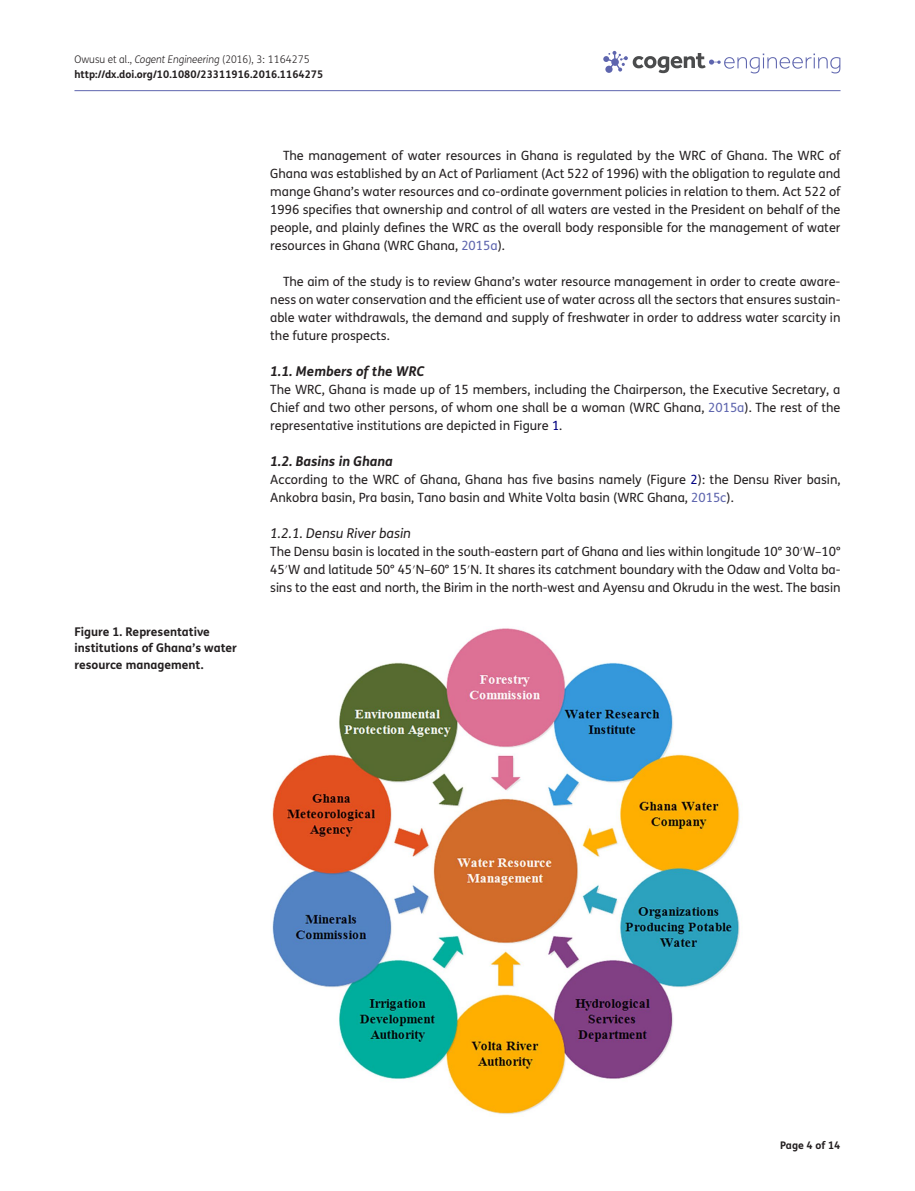
<style>
.page{position:relative;width:915px;height:1191px;background:#fff}
.page>*{position:absolute;margin:0;border:0;box-sizing:border-box;transform-origin:0 0}
.t1{font:italic 700 13.5px "FS Me Pro";color:#231f20}
.t2{font:italic 13.5px "FS Me Pro";color:#231f20}
.t3{font:12.75px/18px "FS Me Pro";color:#231f20;text-align:justify}
.t4{font:700 12px/16.5px "FS Me Pro";color:#231f20}
.t5{font:700 10.5px/15px "FS Me Pro";color:#231f20}
.s1{font-weight:300}
.s2{font-weight:300;font-style:italic}
.s3{color:#5e65ae}
.s4{color:#000080}
.s5{font-family:"STIX"}
</style>
<div class="page">
<svg style="left:603px;top:51px;width:237px;height:22px"></svg>
<hr style="left:74px;top:90px;width:766px;height:1px;background:#5e65ae">
<img style="left:272px;top:628px;width:468px;height:486px">
<p class="t5" style="left:74px;top:51px;width:250px"><span class="s1">Owusu et al.,</span> <span class="s2">Cogent Engineering</span> <span class="s1">(2016), 3: 1164275 </span>http://dx.doi.org/10.1080/23311916.2016.1164275</p>
<p class="t4" style="left:74px;top:623px;width:164px">Figure 1. Representative institutions of Ghana’s water resource management.</p>
<p class="t3" style="left:270px;top:146px;width:571px;text-indent:13px">The management of water resources in Ghana is regulated by the WRC of Ghana. The WRC of Ghana was established by an Act of Parliament (Act 522 of 1996) with the obligation to regulate and mange Ghana’s water resources and co-ordinate government policies in relation to them. Act 522 of 1996 specifies that ownership and control of all waters are vested in the President on behalf of the people, and plainly defines the WRC as the overall body responsible for the management of water resources in Ghana (WRC Ghana, <span class="s3">2015a</span>).</p>
<p class="t3" style="left:270px;top:272px;width:571px;text-indent:13px">The aim of the study is to review Ghana’s water resource management in order to create aware&shy;ness on water conservation and the efficient use of water across all the sectors that ensures sustain&shy;able water withdrawals, the demand and supply of freshwater in order to address water scarcity in the future prospects.</p>
<p class="t1" style="left:270px;top:361px;width:156px">1.1. Members of the WRC</p>
<p class="t3" style="left:270px;top:380px;width:571px">The WRC, Ghana is made up of 15 members, including the Chairperson, the Executive Secretary, a Chief and two other persons, of whom one shall be a woman (WRC Ghana, <span class="s3">2015a</span>). The rest of the representative institutions are depicted in Figure <span class="s4">1</span>.</p>
<p class="t1" style="left:270px;top:451px;width:124px">1.2. Basins in Ghana</p>
<p class="t3" style="left:270px;top:470px;width:571px">According to the WRC of Ghana, Ghana has five basins namely (Figure <span class="s4">2</span>): the Densu River basin,<br>Ankobra basin, Pra basin, Tano basin and White Volta basin (WRC Ghana, <span class="s3">2015c</span>).</p>
<p class="t2" style="left:270px;top:524px;width:142px">1.2.1. Densu River basin</p>
<p class="t3" style="left:270px;top:542px;width:571px">The Densu basin is located in the south-eastern part of Ghana and lies within longitude 10° 30<span class="s5">′</span>W–10° 45<span class="s5">′</span>W and latitude 50° 45<span class="s5">′</span>N–60° 15<span class="s5">′</span>N. It shares its catchment boundary with the Odaw and Volta ba&shy;sins to the east and north, the Birim in the north-west and Ayensu and Okrudu in the west. The basin</p>
<p class="t5" style="left:780px;top:1137px;width:62px">Page 4 of 14</p>
</div>
